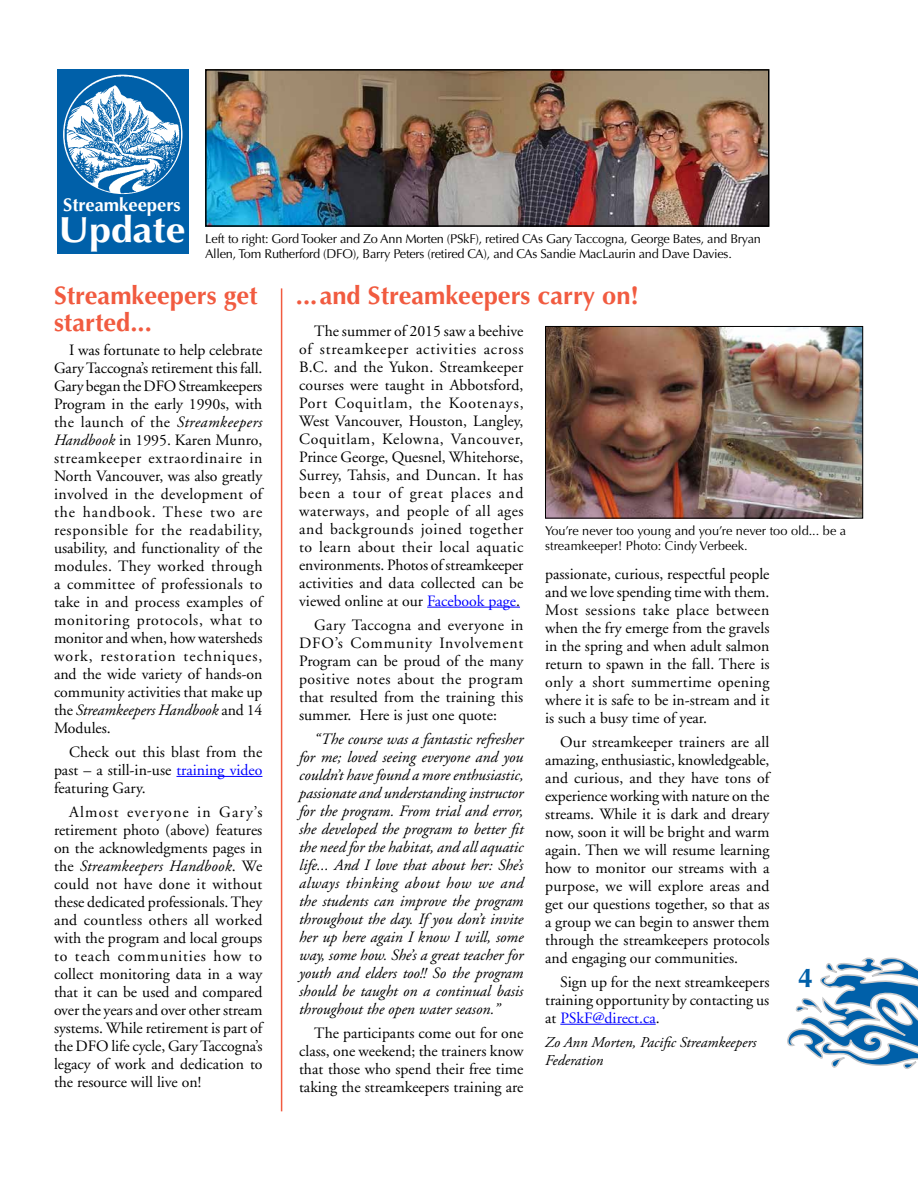
<style>
.page{position:relative;width:918px;height:1188px;background:#fff}
.page>*{position:absolute;margin:0;border:0;box-sizing:border-box;transform-origin:0 0}
.t1{font:700 36.3px "Optima";color:#fff;scale:1.09 1}
.t2{font:700 27px "Optima";color:#0060a9}
.t3{font:700 25.5px "Optima";color:#f15b40}
.t4{font:700 18.45px "Optima";color:#fff}
.t5{font:15.75px/18px "Adobe Garamond";color:#000;text-align:justify}
.t6{font:italic 15.75px/18px "Adobe Garamond";color:#000;text-align:justify}
.t7{font:italic 15px/18px "Adobe Garamond Pro";color:#000}
.t8{font:12.75px/15px "Optima";letter-spacing:-.02em;color:#000}
.t9{font:12.75px/15px "Optima";color:#000}
.s1{font-style:italic}
.s2{color:#00f}
</style>
<div class="page">
<svg style="left:787px;top:957px;width:131px;height:112px"></svg>
<div style="left:57px;top:69px;width:131px;height:185px;background:#0060a9"></div>
<img style="left:63px;top:74px;width:120px;height:121px">
<hr style="left:427px;top:607px;width:93px;height:1px;background:#00f">
<hr style="left:560px;top:1024px;width:96px;height:1px;background:#00f">
<img style="left:208px;top:72px;width:559px;height:152px">
<div style="left:205px;top:69px;width:565px;height:158px;border:2px solid #000"></div>
<img style="left:547px;top:328px;width:314px;height:188px">
<div style="left:545px;top:326px;width:318px;height:192px;border:1px solid #000"></div>
<hr style="left:281px;top:288px;width:1px;height:823px;background:#f15b40">
<hr style="left:176px;top:776px;width:86px;height:1px;background:#00f">
<p class="t4" style="left:63px;top:195px;width:119px">Streamkeepers</p>
<h1 class="t1" style="left:58px;top:208px;width:118px">Update</h1>
<p class="t8" style="left:205px;top:231px;width:557px">Left to right: Gord Tooker and Zo Ann Morten (PSkF), retired CAs Gary Taccogna, George Bates, and Bryan<br>Allen, Tom Rutherford (DFO), Barry Peters (retired CA), and CAs Sandie MacLaurin and Dave Davies.</p>
<h3 class="t3" style="left:54px;top:280px;width:205px">Streamkeepers get</h3>
<h3 class="t3" style="left:296px;top:280px;width:345px">...and Streamkeepers carry on!</h3>
<h3 class="t3" style="left:54px;top:307px;width:99px">started...</h3>
<p class="t5" style="left:54px;top:341px;width:210px;text-indent:15px">I was fortunate to help celebrate Gary Taccogna’s retirement this fall.<br>Gary began the DFO Streamkeepers Program in the early 1990s, with the launch of the <span class="s1">Streamkeepers Handbook</span> in 1995. Karen Munro, streamkeeper extraordinaire in North Vancouver, was also greatly involved in the development of the handbook. These two are responsible for the readability, usability, and functionality of the modules. They worked through a committee of professionals to take in and process examples of monitoring protocols, what to monitor and when, how watersheds work, restoration techniques, and the wide variety of hands-on community activities that make up the <span class="s1">Streamkeepers Handbook</span> and 14<br>Modules.</p>
<p class="t5" style="left:54px;top:743px;width:210px;text-indent:15px">Check out this blast from the past – a still-in-use <span class="s2">training video </span>featuring Gary.</p>
<p class="t5" style="left:54px;top:803px;width:210px;text-indent:15px">Almost everyone in Gary’s retirement photo (above) features on the acknowledgments pages in the <span class="s1">Streamkeepers Handbook</span>. We could not have done it without these dedicated professionals. They and countless others all worked with the program and local groups to teach communities how to collect monitoring data in a way that it can be used and compared over the years and over other stream systems. While retirement is part of the DFO life cycle, Gary Taccogna’s legacy of work and dedication to the resource will live on!</p>
<p class="t5" style="left:299px;top:322px;width:226px;text-indent:15px">The summer of 2015 saw a beehive of streamkeeper activities across B.C. and the Yukon. Streamkeeper courses were taught in Abbotsford, Port Coquitlam, the Kootenays, West Vancouver, Houston, Langley, Coquitlam, Kelowna, Vancouver, Prince George, Quesnel, Whitehorse, Surrey, Tahsis, and Duncan. It has been a tour of great places and waterways, and people of all ages and backgrounds joined together to learn about their local aquatic environments. Photos of streamkeeper activities and data collected can be viewed online at our <span class="s2">Facebook page</span>.</p>
<p class="t5" style="left:299px;top:616px;width:226px;text-indent:15px">Gary Taccogna and everyone in DFO’s Community Involvement Program can be proud of the many positive notes about the program that resulted from the training this summer. Here is just one quote:</p>
<p class="t6" style="left:299px;top:730px;width:226px;text-indent:15px">“The course was a fantastic refresher for me; loved seeing everyone and you couldn’t have found a more enthusiastic, passionate and understanding instructor for the program. From trial and error, she developed the program to better fit the need for the habitat, and all aquatic life... And I love that about her: She’s always thinking about how we and the students can improve the program throughout the day. If you don’t invite her up here again I know I will, some way, some how. She’s a great teacher for youth and elders too!! So the program should be taught on a continual basis throughout the open water season.”</p>
<p class="t5" style="left:299px;top:1024px;width:226px;text-indent:15px">The participants come out for one class, one weekend; the trainers know that those who spend their free time taking the streamkeepers training are</p>
<p class="t9" style="left:545px;top:524px;width:303px">You’re never too young and you’re never too old... be a streamkeeper! Photo: Cindy Verbeek.</p>
<p class="t5" style="left:545px;top:565px;width:226px">passionate, curious, respectful people and we love spending time with them.<br>Most sessions take place between when the fry emerge from the gravels in the spring and when adult salmon return to spawn in the fall. There is only a short summertime opening where it is safe to be in-stream and it is such a busy time of year.</p>
<p class="t5" style="left:545px;top:733px;width:226px;text-indent:15px">Our streamkeeper trainers are all amazing, enthusiastic, knowledgeable, and curious, and they have tons of experience working with nature on the streams. While it is dark and dreary now, soon it will be bright and warm again. Then we will resume learning how to monitor our streams with a purpose, we will explore areas and get our questions together, so that as a group we can begin to answer them through the streamkeepers protocols and engaging our communities.</p>
<p class="t5" style="left:545px;top:973px;width:226px;text-indent:15px">Sign up for the next streamkeepers training opportunity by contacting us at <span class="s2">PSkF@direct.ca</span>.</p>
<p class="t7" style="left:545px;top:1033px;width:213px">Zo Ann Morten, Pacific Streamkeepers<br>Federation</p>
<h2 class="t2" style="left:798px;top:962px;width:17px">4</h2>
</div>
